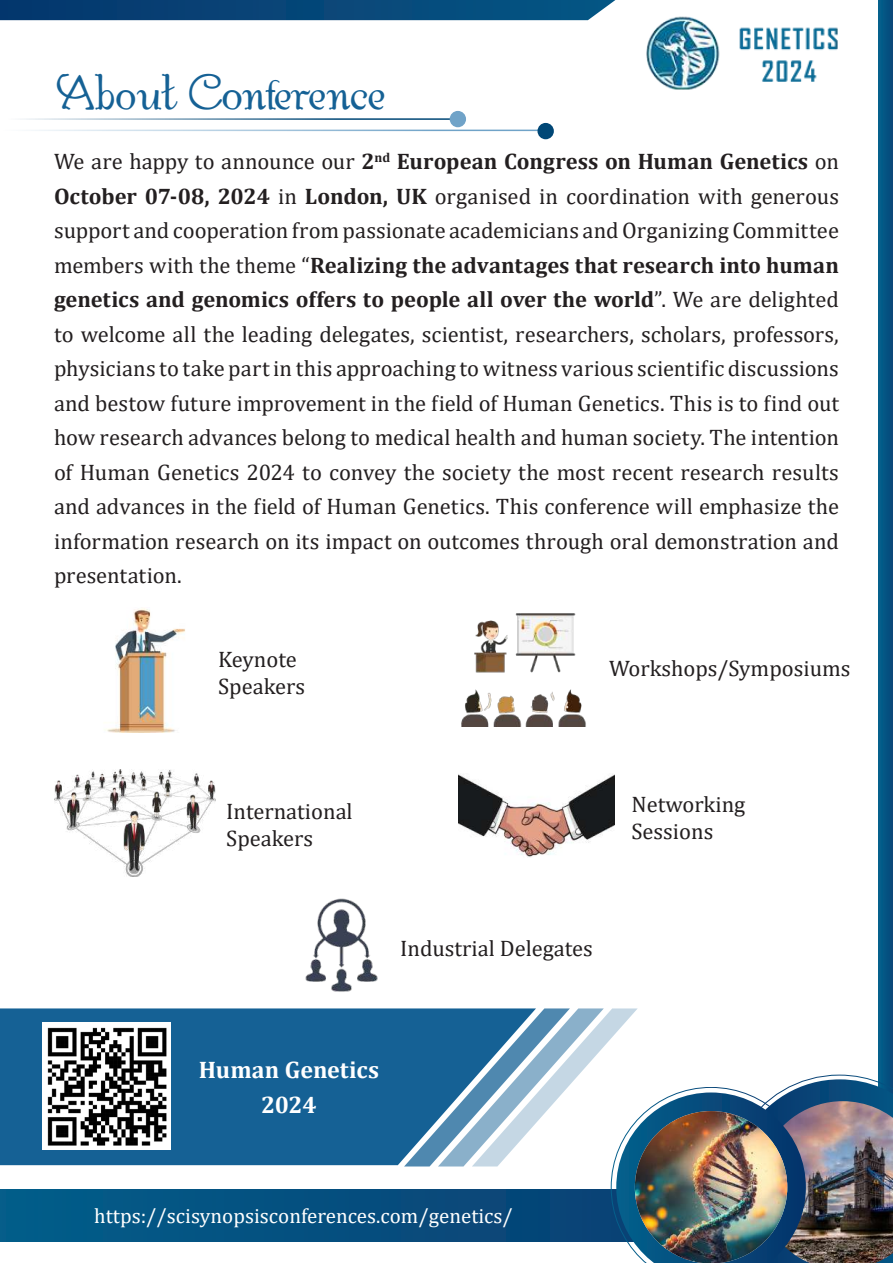
<style>
.page{position:relative;width:893px;height:1263px;background:#fff}
.page>*{position:absolute;margin:0;border:0;box-sizing:border-box;transform-origin:0 0}
.t1{font:43.35px "Gaheris Demo";color:#156195}
.t2{font:700 24px/35.2px "Cambria";letter-spacing:-.005em;color:#fff;text-align:center}
.t3{font:22.5px/34.5px "Cambria";color:#231f20}
.t4{font:21px "Cambria";color:#fff}
.s1{font-weight:700}
</style>
<div class="page">
<div style="left:878px;top:0;width:15px;height:1163px;background:#045483"></div>
<div style="left:0;top:1189px;width:893px;height:52px;background:#045483"></div>
<svg style="left:0;top:0;width:616px;height:20px;background:#0b4a7b"></svg>
<div style="left:0;top:1008px;width:404px;height:157px;background:#156195"></div>
<img style="left:404px;top:1008px;width:489px;height:255px">
<img style="left:646px;top:16px;width:192px;height:74px">
<hr style="left:0;top:118px;width:457px;height:2px;background:#004776">
<hr style="left:0;top:130px;width:549px;height:1px;background:#70a3c8">
<div style="left:450px;top:111px;width:16px;height:16px;background:#70a3c8;border-radius:50%"></div>
<div style="left:537px;top:123px;width:17px;height:16px;background:#004776;border-radius:50%"></div>
<img style="left:54px;top:770px;width:162px;height:106px">
<img style="left:461px;top:613px;width:125px;height:113px">
<img style="left:106px;top:608px;width:79px;height:125px">
<img style="left:458px;top:774px;width:157px;height:83px">
<img style="left:305px;top:898px;width:73px;height:94px">
<img style="left:43px;top:1022px;width:127px;height:128px">
<h1 class="t1" style="left:54px;top:73px;width:374px">About Conference:</h1>
<p class="t3" style="left:54px;top:144px;width:786px;text-align:justify">We are happy to announce our <span class="s1">2</span><sup>nd</sup> <span class="s1">European Congress on Human Genetics</span> on <span class="s1">October 07-08, 2024</span> in <span class="s1">London, UK</span> organised in coordination with generous support and cooperation from passionate academicians and Organizing Committee members with the theme “<span class="s1">Realizing the advantages that research into human genetics and genomics offers to people all over the world</span>”. We are delighted to welcome all the leading delegates, scientist, researchers, scholars, professors, physicians to take part in this approaching to witness various scientific discussions and bestow future improvement in the field of Human Genetics. This is to find out how research advances belong to medical health and human society. The intention of Human Genetics 2024 to convey the society the most recent research results and advances in the field of Human Genetics. This conference will emphasize the information research on its impact on outcomes through oral demonstration and presentation.</p>
<p class="t3" style="left:218px;top:646px;width:89px;line-height:27px">Keynote<br>Speakers</p>
<p class="t3" style="left:609px;top:650px;width:243px">Workshops/Symposiums</p>
<p class="t3" style="left:226px;top:798px;width:128px;line-height:27px">International<br>Speakers</p>
<p class="t3" style="left:631px;top:790px;width:115px;line-height:27px">Networking<br>Sessions</p>
<p class="t3" style="left:400px;top:931px;width:194px">Industrial Delegates</p>
<p class="t2" style="left:199px;top:1051px;width:182px">Human Genetics<br>2024</p>
<p class="t4" style="left:94px;top:1203px;width:420px">https://scisynopsisconferences.com/genetics/</p>
</div>
